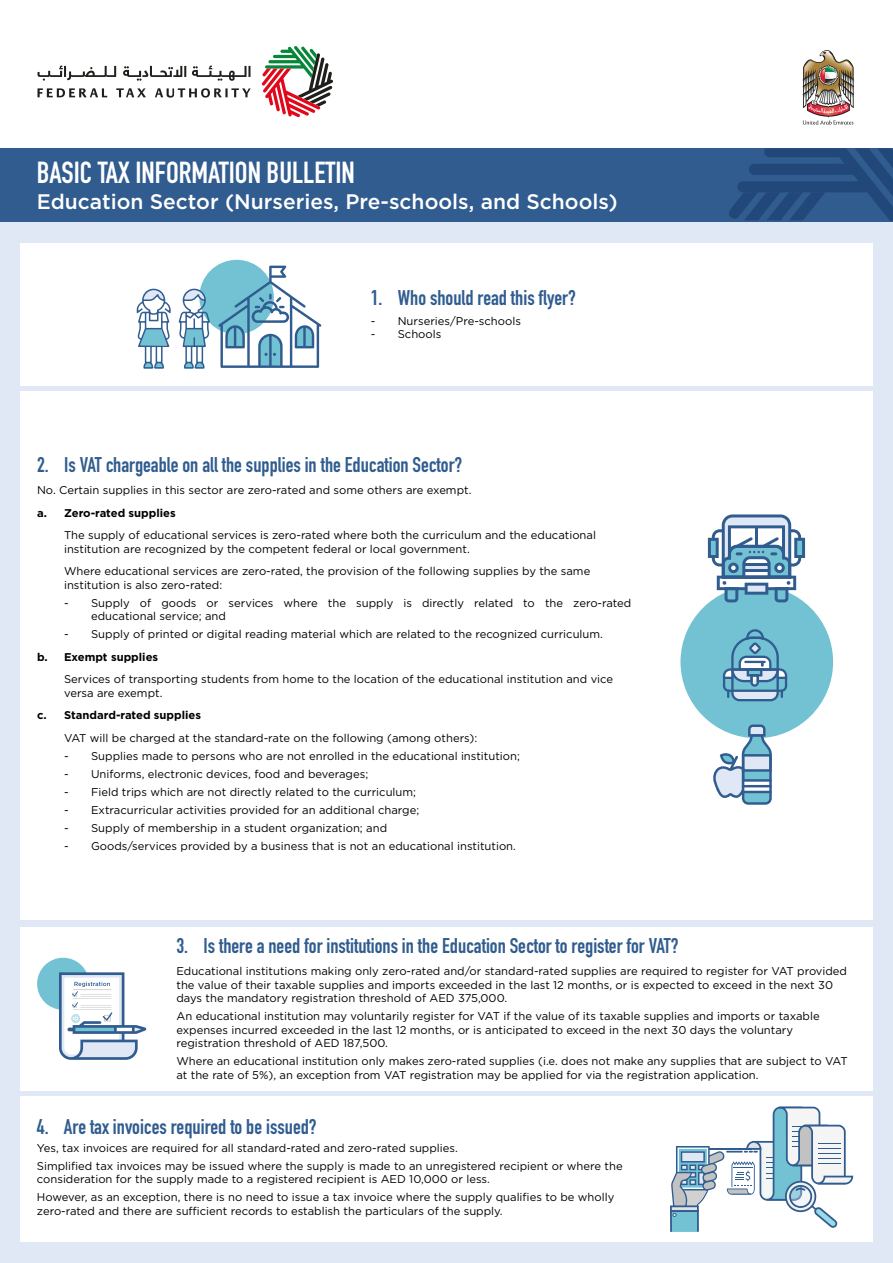
<style>
.page{position:relative;width:893px;height:1263px;background:#fff}
.page>*{position:absolute;margin:0;border:0;box-sizing:border-box;transform-origin:0 0}
.t1{font:700 30px "DIN Condensed";color:#fff}
.t2{font:700 21px "DIN Condensed";color:#305c8f}
.t3{font:500 21px "Gotham";color:#fff}
.t4{font:11.25px/13.5px "Gotham";color:#000}
.t5{font:700 11.25px "Gotham";color:#000}
</style>
<div class="page">
<div style="left:0;top:215px;width:893px;height:1048px;background:#e0e8f5"></div>
<svg style="left:37px;top:88px;width:214px;height:10px"></svg>
<svg style="left:38px;top:66px;width:212px;height:15px"></svg>
<svg style="left:262px;top:46px;width:71px;height:71px"></svg>
<svg style="left:802px;top:50px;width:52px;height:75px"></svg>
<div style="left:0;top:148px;width:893px;height:74px;background:#305c8f"></div>
<svg style="left:729px;top:148px;width:164px;height:72px"></svg>
<div style="left:20px;top:243px;width:853px;height:142px;background:#fff"></div>
<div style="left:20px;top:391px;width:853px;height:528px;background:#fff"></div>
<div style="left:20px;top:927px;width:853px;height:163px;background:#fff"></div>
<div style="left:20px;top:1097px;width:853px;height:145px;background:#fff"></div>
<div style="left:199px;top:260px;width:75px;height:74px;background:#73c2d4;border-radius:50%"></div>
<svg style="left:137px;top:288px;width:34px;height:81px"></svg>
<svg style="left:179px;top:288px;width:31px;height:81px"></svg>
<svg style="left:218px;top:266px;width:103px;height:102px"></svg>
<div style="left:680px;top:586px;width:153px;height:152px;background:#73c2d4;border-radius:50%"></div>
<svg style="left:708px;top:514px;width:97px;height:88px"></svg>
<svg style="left:723px;top:629px;width:64px;height:72px"></svg>
<svg style="left:712px;top:724px;width:60px;height:81px"></svg>
<div style="left:37px;top:958px;width:52px;height:52px;background:#73c2d4;border-radius:50%"></div>
<svg style="left:59px;top:972px;width:87px;height:88px"></svg>
<svg style="left:670px;top:1107px;width:183px;height:125px"></svg>
<p class="t1" style="left:37px;top:153px;width:319px">BASIC TAX INFORMATION BULLETIN</p>
<p class="t3" style="left:37px;top:187px;width:582px">Education Sector (Nurseries, Pre-schools, and Schools)</p>
<p class="t2" style="left:371px;top:284px;width:207px">1. Who should read this flyer?</p>
<p class="t4" style="left:371px;top:314px;width:152px">- Nurseries/Pre-schools</p>
<p class="t4" style="left:371px;top:327px;width:72px">- Schools</p>
<p class="t2" style="left:37px;top:450px;width:427px">2. Is VAT chargeable on all the supplies in the Education Sector?</p>
<p class="t4" style="left:37px;top:483px;width:436px">No. Certain supplies in this sector are zero-rated and some others are exempt.</p>
<p class="t5" style="left:37px;top:505px;width:140px">a. Zero-rated supplies</p>
<p class="t4" style="left:64px;top:528px;width:533px">The supply of educational services is zero-rated where both the curriculum and the educational institution are recognized by the competent federal or local government.</p>
<p class="t4" style="left:64px;top:564px;width:528px">Where educational services are zero-rated, the provision of the following supplies by the same institution is also zero-rated:</p>
<p class="t4" style="left:91px;top:596px;width:542px;text-indent:-27px">- Supply of goods or services where the supply is directly related to the zero-rated educational service; and</p>
<p class="t4" style="left:64px;top:627px;width:540px">- Supply of printed or digital reading material which are related to the recognized curriculum.</p>
<p class="t5" style="left:37px;top:649px;width:123px">b. Exempt supplies</p>
<p class="t4" style="left:64px;top:672px;width:551px">Services of transporting students from home to the location of the educational institution and vice versa are exempt.</p>
<p class="t5" style="left:37px;top:708px;width:166px">c. Standard-rated supplies</p>
<p class="t4" style="left:64px;top:731px;width:415px">VAT will be charged at the standard-rate on the following (among others):</p>
<p class="t4" style="left:64px;top:749px;width:457px">- Supplies made to persons who are not enrolled in the educational institution;</p>
<p class="t4" style="left:64px;top:767px;width:306px">- Uniforms, electronic devices, food and beverages;</p>
<p class="t4" style="left:64px;top:785px;width:353px">- Field trips which are not directly related to the curriculum;</p>
<p class="t4" style="left:64px;top:803px;width:357px">- Extracurricular activities provided for an additional charge;</p>
<p class="t4" style="left:64px;top:821px;width:325px">- Supply of membership in a student organization; and</p>
<p class="t4" style="left:64px;top:839px;width:453px">- Goods/services provided by a business that is not an educational institution.</p>
<p class="t2" style="left:176px;top:931px;width:504px">3. Is there a need for institutions in the Education Sector to register for VAT?</p>
<p class="t4" style="left:176px;top:964px;width:672px">Educational institutions making only zero-rated and/or standard-rated supplies are required to register for VAT provided the value of their taxable supplies and imports exceeded in the last 12 months, or is expected to exceed in the next 30 days the mandatory registration threshold of AED 375,000.</p>
<p class="t4" style="left:176px;top:1009px;width:645px">An educational institution may voluntarily register for VAT if the value of its taxable supplies and imports or taxable expenses incurred exceeded in the last 12 months, or is anticipated to exceed in the next 30 days the voluntary registration threshold of AED 187,500.</p>
<p class="t4" style="left:176px;top:1054px;width:673px">Where an educational institution only makes zero-rated supplies (i.e. does not make any supplies that are subject to VAT at the rate of 5%), an exception from VAT registration may be applied for via the registration application.</p>
<p class="t2" style="left:37px;top:1112px;width:281px">4. Are tax invoices required to be issued?</p>
<p class="t4" style="left:37px;top:1141px;width:422px">Yes, tax invoices are required for all standard-rated and zero-rated supplies.</p>
<p class="t4" style="left:37px;top:1159px;width:587px">Simplified tax invoices may be issued where the supply is made to an unregistered recipient or where the consideration for the supply made to a registered recipient is AED 10,000 or less.</p>
<p class="t4" style="left:37px;top:1190px;width:579px">However, as an exception, there is no need to issue a tax invoice where the supply qualifies to be wholly zero-rated and there are sufficient records to establish the particulars of the supply.</p>
</div>
